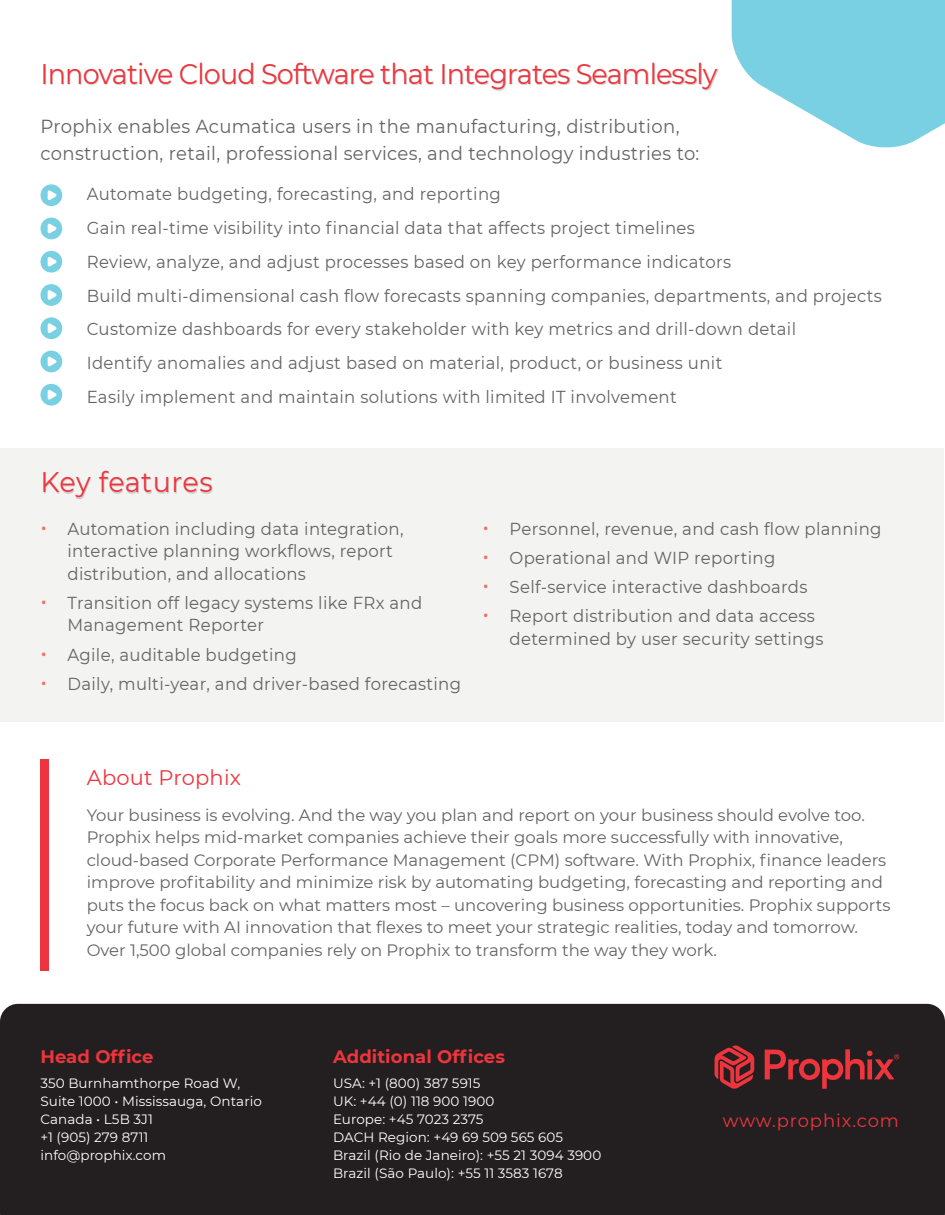
<style>
.page{position:relative;width:945px;height:1215px;background:#fff}
.page>*{position:absolute;margin:0;border:0;box-sizing:border-box;transform-origin:0 0}
.t1{font:28.35px "Montserrat";letter-spacing:-.03em;color:#ee353d;scale:.95 1}
.t2{font:28.35px "Montserrat";letter-spacing:.01em;color:#ee353d;scale:.95 1}
.t3{font:21px "Montserrat";letter-spacing:.01em;color:#ee353d}
.t4{font:18.9px/27px "Montserrat";letter-spacing:.02em;color:#636366;scale:.95 1}
.t5{font:700 18px "Montserrat";letter-spacing:.005em;color:#ee353d}
.t6{font:18px "Montserrat";letter-spacing:.05em;color:#ee353d}
.t7{font:17.4px/22.5px "Montserrat";letter-spacing:.02em;color:#636366;scale:.95 1}
.t8{font:16.5px/22.5px "Montserrat";color:#636366}
.t9{font:13.5px "Montserrat";letter-spacing:.005em;color:#fff}
.s1{font-size:23.7px;color:#f27161}
</style>
<div class="page">
<div style="left:1px;top:448px;width:943px;height:274px;background:#f3f3f2"></div>
<div style="left:44px;top:64px;width:674px;height:27px;background:#231f20;opacity:.2"></div>
<div style="left:44px;top:472px;width:169px;height:27px;background:#231f20;opacity:.2"></div>
<div style="left:0;top:1004px;width:945px;height:211px;background:#231f20"></div>
<svg style="left:765px;top:1049px;width:134px;height:40px;background:#5f2528"></svg>
<svg style="left:715px;top:1045px;width:39px;height:44px;background:#8c2a2e"></svg>
<svg style="left:732px;top:0;width:213px;height:148px"></svg>
<div style="left:41px;top:184px;width:21px;height:22px;background:#78d0e2;border-radius:50%"></div>
<svg style="left:48px;top:190px;width:9px;height:10px"></svg>
<div style="left:40px;top:759px;width:9px;height:211px;background:#ee353d"></div>
<div style="left:41px;top:218px;width:21px;height:21px;background:#78d0e2;border-radius:50%"></div>
<svg style="left:48px;top:223px;width:9px;height:11px"></svg>
<div style="left:41px;top:251px;width:21px;height:22px;background:#78d0e2;border-radius:50%"></div>
<svg style="left:48px;top:257px;width:9px;height:10px"></svg>
<div style="left:41px;top:284px;width:21px;height:22px;background:#78d0e2;border-radius:50%"></div>
<svg style="left:48px;top:290px;width:9px;height:10px"></svg>
<div style="left:41px;top:317px;width:21px;height:22px;background:#78d0e2;border-radius:50%"></div>
<svg style="left:48px;top:323px;width:9px;height:10px"></svg>
<div style="left:41px;top:351px;width:21px;height:21px;background:#78d0e2;border-radius:50%"></div>
<svg style="left:48px;top:356px;width:9px;height:11px"></svg>
<div style="left:41px;top:384px;width:21px;height:22px;background:#78d0e2;border-radius:50%"></div>
<svg style="left:48px;top:390px;width:9px;height:10px"></svg>
<p class="t1" style="left:40px;top:55px;width:714px">Innovative Cloud Software that Integrates Seamlessly</p>
<p class="t4" style="left:40px;top:112px;width:695px">Prophix enables Acumatica users in the manufacturing, distribution, construction, retail, professional services, and technology industries to:</p>
<p class="t7" style="left:87px;top:182px;width:437px">Automate budgeting, forecasting, and reporting</p>
<p class="t7" style="left:87px;top:216px;width:642px">Gain real-time visibility into financial data that affects project timelines</p>
<p class="t7" style="left:87px;top:250px;width:680px">Review, analyze, and adjust processes based on key performance indicators</p>
<p class="t7" style="left:87px;top:284px;width:838px">Build multi-dimensional cash flow forecasts spanning companies, departments, and projects</p>
<p class="t7" style="left:87px;top:317px;width:748px">Customize dashboards for every stakeholder with key metrics and drill-down detail</p>
<p class="t7" style="left:87px;top:351px;width:671px">Identify anomalies and adjust based on material, product, or business unit</p>
<p class="t7" style="left:87px;top:385px;width:623px">Easily implement and maintain solutions with limited IT involvement</p>
<p class="t2" style="left:40px;top:463px;width:183px">Key features</p>
<p class="t7" style="left:68px;top:517px;width:355px;text-indent:-27px"><span class="s1">•</span> Automation including data integration, interactive planning workflows, report distribution, and allocations</p>
<p class="t7" style="left:68px;top:591px;width:375px;text-indent:-27px"><span class="s1">•</span> Transition off legacy systems like FRx and<br>Management Reporter</p>
<p class="t7" style="left:40px;top:643px;width:271px"><span class="s1">•</span> Agile, auditable budgeting</p>
<p class="t7" style="left:40px;top:672px;width:444px"><span class="s1">•</span> Daily, multi-year, and driver-based forecasting</p>
<p class="t7" style="left:483px;top:517px;width:421px"><span class="s1">•</span> Personnel, revenue, and cash flow planning</p>
<p class="t7" style="left:483px;top:546px;width:310px"><span class="s1">•</span> Operational and WIP reporting</p>
<p class="t7" style="left:483px;top:575px;width:344px"><span class="s1">•</span> Self-service interactive dashboards</p>
<p class="t7" style="left:510px;top:604px;width:332px;text-indent:-27px"><span class="s1">•</span> Report distribution and data access determined by user security settings</p>
<p class="t3" style="left:87px;top:763px;width:156px">About Prophix</p>
<p class="t8" style="left:87px;top:803px;width:805px">Your business is evolving. And the way you plan and report on your business should evolve too.<br>Prophix helps mid-market companies achieve their goals more successfully with innovative, cloud-based Corporate Performance Management (CPM) software. With Prophix, finance leaders improve profitability and minimize risk by automating budgeting, forecasting and reporting and puts the focus back on what matters most – uncovering business opportunities. Prophix supports your future with AI innovation that flexes to meet your strategic realities, today and tomorrow.<br>Over 1,500 global companies rely on Prophix to transform the way they work.</p>
<p class="t5" style="left:40px;top:1043px;width:115px">Head Office</p>
<p class="t9" style="left:40px;top:1074px;width:201px">350 Burnhamthorpe Road W,</p>
<p class="t9" style="left:40px;top:1092px;width:223px">Suite 1000 • Mississauga, Ontario</p>
<p class="t9" style="left:40px;top:1110px;width:114px">Canada • L5B 3J1</p>
<p class="t9" style="left:40px;top:1128px;width:110px">+1 (905) 279 8711</p>
<p class="t9" style="left:40px;top:1146px;width:127px">info@prophix.com</p>
<p class="t5" style="left:333px;top:1043px;width:173px">Additional Offices</p>
<p class="t9" style="left:333px;top:1074px;width:149px">USA: +1 (800) 387 5915</p>
<p class="t9" style="left:333px;top:1092px;width:163px">UK: +44 (0) 118 900 1900</p>
<p class="t9" style="left:333px;top:1110px;width:152px">Europe: +45 7023 2375</p>
<p class="t9" style="left:333px;top:1128px;width:232px">DACH Region: +49 69 509 565 605</p>
<p class="t9" style="left:333px;top:1146px;width:270px">Brazil (Rio de Janeiro): +55 21 3094 3900</p>
<p class="t9" style="left:333px;top:1164px;width:231px">Brazil (São Paulo): +55 11 3583 1678</p>
<p class="t6" style="left:723px;top:1109px;width:178px">www.prophix.com</p>
</div>
